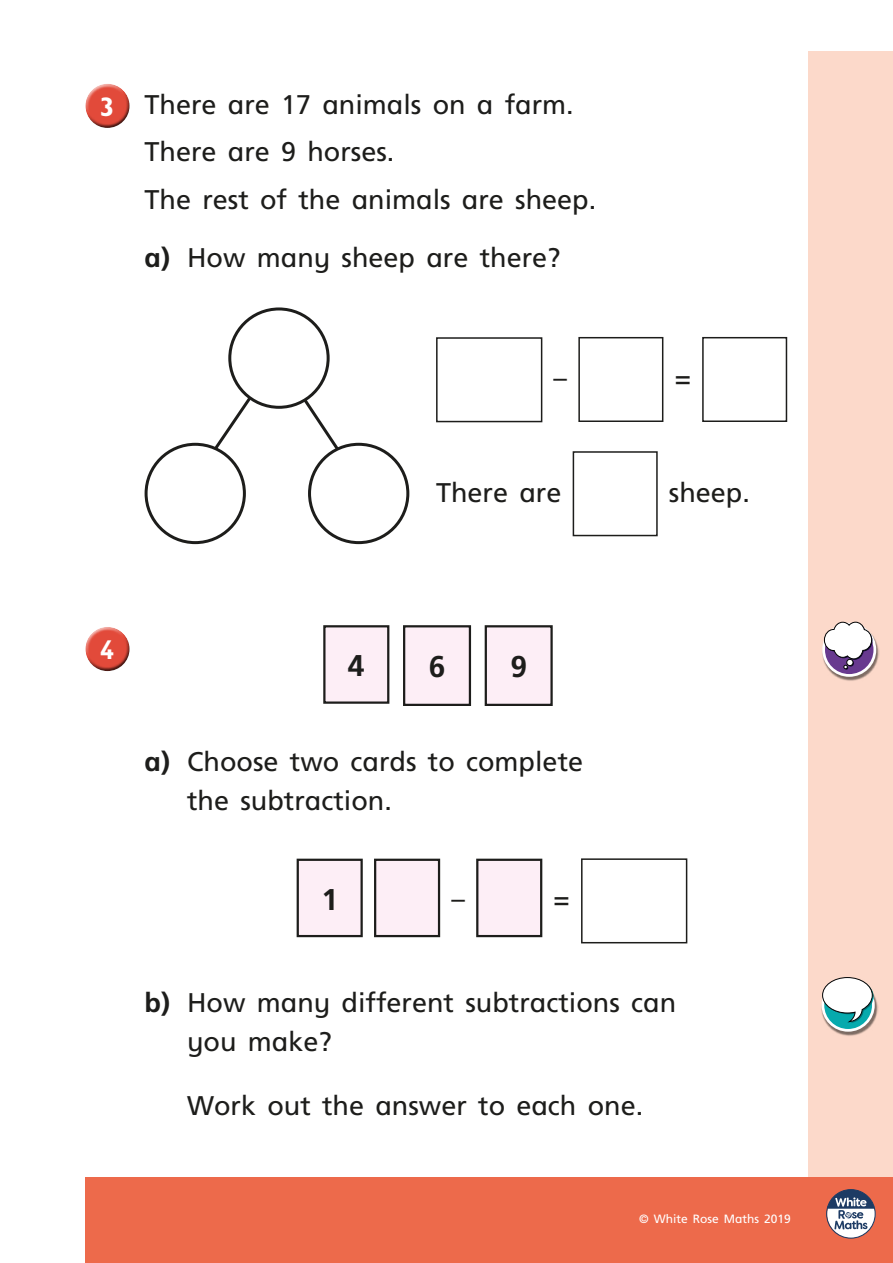
<style>
.page{position:relative;width:893px;height:1263px;background:#fff}
.page>*{position:absolute;margin:0;border:0;box-sizing:border-box;transform-origin:0 0}
.t1{font:700 30px "Frutiger Inf";color:#1d1d1b}
.t2{font:27px/47.5px "Frutiger Inf";color:#1d1d1b}
.t3{font:700 27px "Gill Infant";color:#fff}
.t4{font:12px "Frutiger Inf";color:#fff}
.s1{font-family:"Gill Infant";font-weight:700;color:#fff}
.s2{font-weight:700}
</style>
<div class="page">
<div style="left:809px;top:51px;width:84px;height:1212px;background:#fcd9ca"></div>
<div style="left:85px;top:1177px;width:808px;height:86px;background:#ed6a4b"></div>
<svg style="left:826px;top:1189px;width:50px;height:50px"></svg>
<div style="left:85px;top:83px;width:45px;height:35px;background:#fff;opacity:.75"></div>
<div style="left:85px;top:91px;width:47px;height:38px;background:#1d1d1b;opacity:.75"></div>
<svg style="left:185px;top:365px;width:177px;height:121px"></svg>
<div style="left:146px;top:444px;width:98px;height:99px;background:#fff;border-radius:50%"></div>
<div style="left:145px;top:443px;width:101px;height:101px;border:3px solid #1d1d1b;border-radius:50%"></div>
<div style="left:310px;top:444px;width:98px;height:99px;background:#fff;border-radius:50%"></div>
<div style="left:308px;top:443px;width:101px;height:101px;border:3px solid #1d1d1b;border-radius:50%"></div>
<div style="left:230px;top:309px;width:98px;height:98px;background:#fff;border-radius:50%"></div>
<div style="left:228px;top:307px;width:102px;height:102px;border:3px solid #1d1d1b;border-radius:50%"></div>
<div style="left:436px;top:337px;width:106px;height:85px;border:2px solid #1d1d1b"></div>
<div style="left:578px;top:337px;width:85px;height:85px;border:2px solid #1d1d1b"></div>
<div style="left:702px;top:337px;width:85px;height:85px;border:2px solid #1d1d1b"></div>
<div style="left:573px;top:451px;width:85px;height:85px;border:2px solid #1d1d1b"></div>
<div style="left:85px;top:626px;width:45px;height:35px;background:#fff;opacity:.75"></div>
<div style="left:85px;top:634px;width:47px;height:39px;background:#1d1d1b;opacity:.75"></div>
<div style="left:324px;top:626px;width:64px;height:77px;background:#fdeef6"></div>
<div style="left:323px;top:625px;width:66px;height:79px;border:2px solid #1d1d1b"></div>
<div style="left:404px;top:626px;width:66px;height:79px;background:#fdeef6"></div>
<div style="left:403px;top:625px;width:68px;height:81px;border:2px solid #1d1d1b"></div>
<div style="left:486px;top:626px;width:66px;height:79px;background:#fdeef6"></div>
<div style="left:485px;top:625px;width:68px;height:81px;border:2px solid #1d1d1b"></div>
<div style="left:298px;top:860px;width:64px;height:76px;background:#fdeef6"></div>
<div style="left:297px;top:859px;width:66px;height:78px;border:2px solid #1d1d1b"></div>
<div style="left:375px;top:860px;width:64px;height:76px;background:#fdeef6"></div>
<div style="left:374px;top:859px;width:66px;height:78px;border:2px solid #1d1d1b"></div>
<div style="left:477px;top:860px;width:64px;height:76px;background:#fdeef6"></div>
<div style="left:476px;top:859px;width:66px;height:78px;border:2px solid #1d1d1b"></div>
<div style="left:581px;top:858px;width:106px;height:85px;border:2px solid #1d1d1b"></div>
<img style="left:821px;top:995px;width:57px;height:41px">
<svg style="left:823px;top:980px;width:50px;height:50px"></svg>
<div style="left:821px;top:978px;width:54px;height:54px;border:3px solid #fff;border-radius:50%"></div>
<svg style="left:822px;top:977px;width:52px;height:46px;background:#bbd6d4"></svg>
<img style="left:822px;top:635px;width:58px;height:46px">
<svg style="left:824px;top:624px;width:51px;height:51px"></svg>
<div style="left:822px;top:623px;width:54px;height:54px;border:3px solid #fff;border-radius:50%"></div>
<svg style="left:824px;top:622px;width:48px;height:48px;background:#c3b4c8"></svg>
<p class="t2" style="left:145px;top:80px;width:453px;text-indent:-45px"><span class="s1">3</span> There are 17 animals on a farm.<br>There are 9 horses.<br>The rest of the animals are sheep.</p>
<p class="t2" style="left:145px;top:233px;width:418px"><span class="s2">a)</span> How many sheep are there?</p>
<p class="t2" style="left:554px;top:354px;width:15px">–</p>
<p class="t2" style="left:675px;top:354px;width:18px">=</p>
<p class="t2" style="left:436px;top:468px;width:127px">There are</p>
<p class="t2" style="left:669px;top:468px;width:83px">sheep.</p>
<p class="t3" style="left:100px;top:634px;width:16px">4</p>
<p class="t1" style="left:348px;top:648px;width:18px">4</p>
<p class="t1" style="left:429px;top:649px;width:18px">6</p>
<p class="t1" style="left:510px;top:649px;width:18px">9</p>
<p class="t2" style="left:187px;top:742px;width:398px;line-height:39px;text-indent:-43px"><span class="s2">a)</span> Choose two cards to complete the subtraction.</p>
<p class="t1" style="left:321px;top:881px;width:18px">1</p>
<p class="t2" style="left:451px;top:875px;width:15px">–</p>
<p class="t2" style="left:554px;top:875px;width:18px">=</p>
<p class="t2" style="left:187px;top:983px;width:491px;line-height:39px;text-indent:-43px"><span class="s2">b)</span> How many different subtractions can you make?</p>
<p class="t2" style="left:187px;top:1082px;width:458px">Work out the answer to each one.</p>
<p class="t4" style="left:639px;top:1212px;width:153px">© White Rose Maths 2019</p>
</div>
